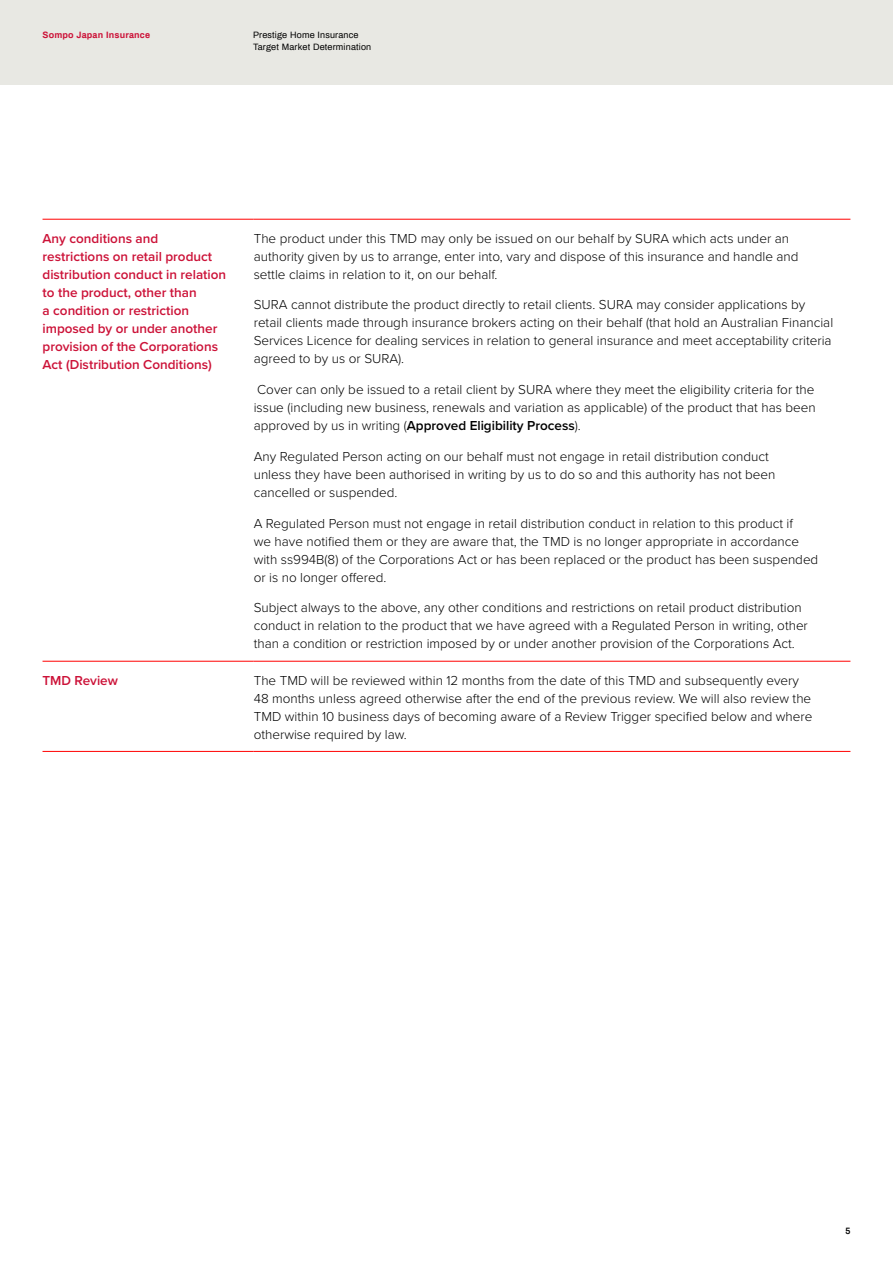
<style>
.page{position:relative;width:893px;height:1263px;background:#fff}
.page>*{position:absolute;margin:0;border:0;box-sizing:border-box;transform-origin:0 0}
.t1{font:300 13.5px/18px "Proxima Nova";color:#000}
.t2{font:600 13.5px/18px "Proxima Nova";color:#cc1238}
.t3{font:9px/12px "Archivo";letter-spacing:.02em;color:#000}
.t4{font:700 9px "Archivo";letter-spacing:.02em;color:#cc1238}
.t5{font:600 9px "Archivo";color:#000}
.s1{font-weight:600}
</style>
<div class="page">
<div style="left:0;top:0;width:893px;height:85px;background:#e8e8e3"></div>
<hr style="left:43px;top:219px;width:211px;height:1px;background:#f00">
<hr style="left:254px;top:219px;width:596px;height:1px;background:#f00">
<hr style="left:43px;top:661px;width:211px;height:1px;background:#f00">
<hr style="left:254px;top:661px;width:596px;height:1px;background:#f00">
<hr style="left:43px;top:751px;width:211px;height:1px;background:#f00">
<hr style="left:254px;top:751px;width:596px;height:1px;background:#f00">
<p class="t4" style="left:43px;top:29px;width:109px">Sompo Japan Insurance</p>
<p class="t3" style="left:253px;top:29px;width:120px">Prestige Home Insurance<br>Target Market Determination</p>
<p class="t2" style="left:43px;top:229px;width:185px">Any conditions and restrictions on retail product distribution conduct in relation to the product, other than<br>a condition or restriction imposed by or under another provision of the Corporations<br>Act (Distribution Conditions)</p>
<p class="t1" style="left:254px;top:229px;width:546px">The product under this TMD may only be issued on our behalf by SURA which acts under an authority given by us to arrange, enter into, vary and dispose of this insurance and handle and settle claims in relation to it, on our behalf.</p>
<p class="t1" style="left:254px;top:296px;width:581px">SURA cannot distribute the product directly to retail clients. SURA may consider applications by retail clients made through insurance brokers acting on their behalf (that hold an Australian Financial Services Licence for dealing services in relation to general insurance and meet acceptability criteria agreed to by us or SURA).</p>
<p class="t1" style="left:254px;top:381px;width:563px;text-align:justify">Cover can only be issued to a retail client by SURA where they meet the eligibility criteria for the issue (including new business, renewals and variation as applicable) of the product that has been approved by us in writing (<span class="s1">Approved Eligibility Process</span>).</p>
<p class="t1" style="left:254px;top:448px;width:523px">Any Regulated Person acting on our behalf must not engage in retail distribution conduct unless they have been authorised in writing by us to do so and this authority has not been cancelled or suspended.</p>
<p class="t1" style="left:254px;top:514px;width:566px">A Regulated Person must not engage in retail distribution conduct in relation to this product if<br>we have notified them or they are aware that, the TMD is no longer appropriate in accordance with ss994B(8) of the Corporations Act or has been replaced or the product has been suspended or is no longer offered.</p>
<p class="t1" style="left:254px;top:599px;width:556px">Subject always to the above, any other conditions and restrictions on retail product distribution conduct in relation to the product that we have agreed with a Regulated Person in writing, other than a condition or restriction imposed by or under another provision of the Corporations Act.</p>
<p class="t2" style="left:43px;top:671px;width:77px">TMD Review</p>
<p class="t1" style="left:254px;top:671px;width:560px">The TMD will be reviewed within 12 months from the date of this TMD and subsequently every 48 months unless agreed otherwise after the end of the previous review. We will also review the TMD within 10 business days of becoming aware of a Review Trigger specified below and where otherwise required by law.</p>
<p class="t5" style="left:845px;top:1224px;width:7px">5</p>
</div>
